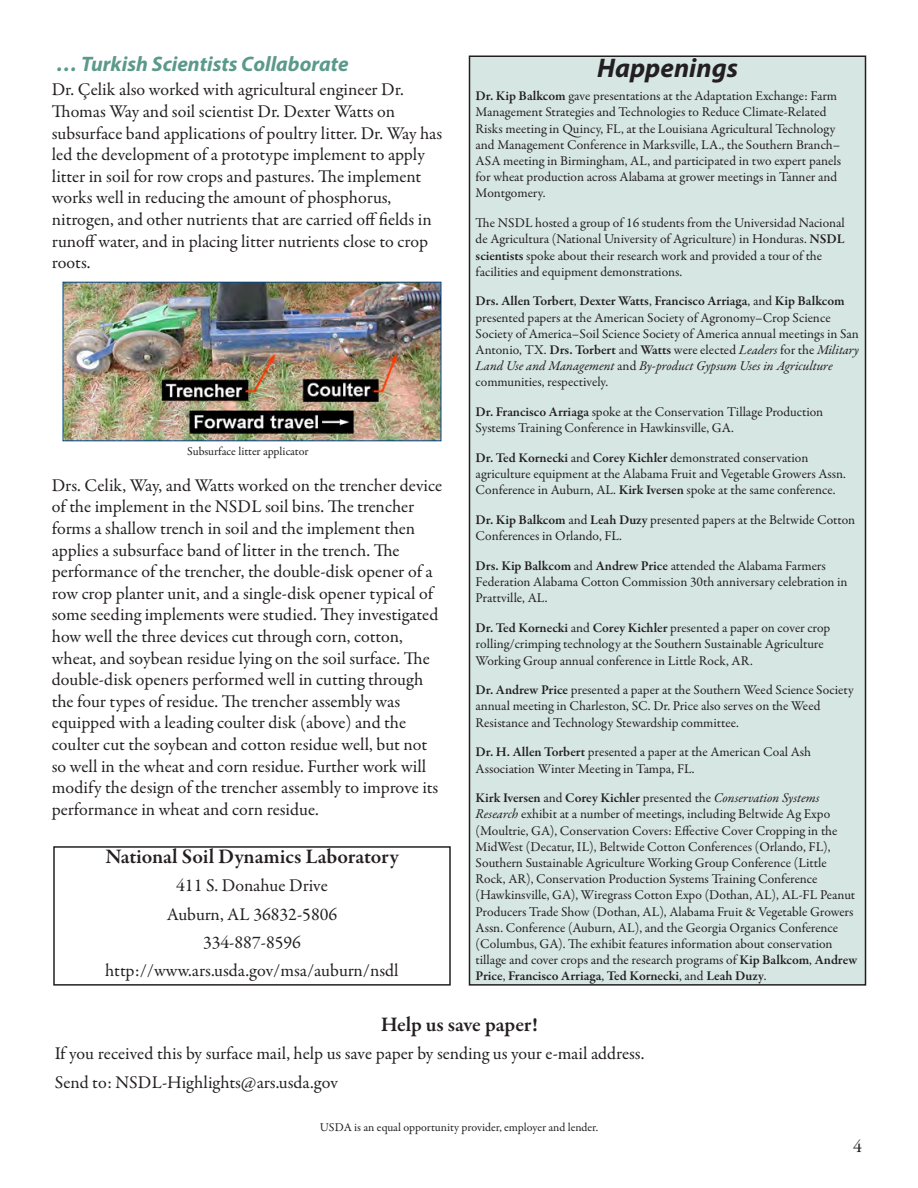
<style>
.page{position:relative;width:918px;height:1188px;background:#fff}
.page>*{position:absolute;margin:0;border:0;box-sizing:border-box;transform-origin:0 0}
.Header_1{font:italic 700 27px "Myriad Pro";color:#231f20}
.Body{font:600 21px "Garamond Premr Pro";letter-spacing:-.005em;color:#231f20}
.Header_2{font:italic 700 21px "Myriad Pro";color:#5b998b}
.Body-2{font:18px/21.6px "Garamond Premr Pro";color:#231f20}
.Box_Paragraph{font:13.5px/16.2px "Garamond Premr Pro";letter-spacing:-.005em;color:#231f20}
.t1{font:12px "Garamond Premr Pro";letter-spacing:-.005em;color:#231f20}
.s1{font-weight:600}
.s2{font-style:italic}
</style>
<div class="page">
<div style="left:53px;top:846px;width:398px;height:140px;border:2px solid #231f20"></div>
<div style="left:470px;top:56px;width:396px;height:929px;background:#d6e6e2"></div>
<div style="left:469px;top:56px;width:397px;height:930px;border:2px solid #231f20"></div>
<img style="left:65px;top:284px;width:374px;height:155px">
<div style="left:63px;top:282px;width:378px;height:159px;border:1px solid #004684"></div>
<p class="Header_2" style="left:56px;top:51px;width:294px">… Turkish Scientists Collaborate</p>
<p class="Header_1" style="left:597px;top:51px;width:142px">Happenings</p>
<p class="Box_Paragraph" style="left:476px;top:88px;width:367px"><span class="s1">Dr. Kip Balkcom</span> gave presentations at the Adaptation Exchange: Farm Management Strategies and Technologies to Reduce Climate-Related Risks meeting in Quincy, FL, at the Louisiana Agricultural Technology and Management Conference in Marksville, LA., the Southern Branch– ASA meeting in Birmingham, AL, and participated in two expert panels for wheat production across Alabama at grower meetings in Tanner and Montgomery.</p>
<p class="Box_Paragraph" style="left:476px;top:215px;width:371px">The NSDL hosted a group of 16 students from the Universidad Nacional de Agricultura (National University of Agriculture) in Honduras. <span class="s1">NSDL scientists</span> spoke about their research work and provided a tour of the facilities and equipment demonstrations.</p>
<p class="Box_Paragraph" style="left:476px;top:293px;width:385px"><span class="s1">Drs. Allen Torbert</span>, <span class="s1">Dexter Watts</span>, <span class="s1">Francisco Arriaga</span>, and <span class="s1">Kip Balkcom </span>presented papers at the American Society of Agronomy–Crop Science Society of America–Soil Science Society of America annual meetings in San Antonio, TX. <span class="s1">Drs. Torbert</span> and <span class="s1">Watts</span> were elected <span class="s2">Leaders</span> for the <span class="s2">Military Land Use and Management</span> and <span class="s2">By-product Gypsum Uses in Agriculture </span>communities, respectively.</p>
<p class="Box_Paragraph" style="left:476px;top:404px;width:349px"><span class="s1">Dr. Francisco Arriaga</span> spoke at the Conservation Tillage Production<br>Systems Training Conference in Hawkinsville, GA.</p>
<p class="Box_Paragraph" style="left:476px;top:450px;width:372px"><span class="s1">Dr. Ted Kornecki</span> and <span class="s1">Corey Kichler</span> demonstrated conservation agriculture equipment at the Alabama Fruit and Vegetable Growers Assn.<br>Conference in Auburn, AL. <span class="s1">Kirk Iversen</span> spoke at the same conference.</p>
<p class="Box_Paragraph" style="left:476px;top:512px;width:381px"><span class="s1">Dr. Kip Balkcom</span> and <span class="s1">Leah Duzy</span> presented papers at the Beltwide Cotton<br>Conferences in Orlando, FL.</p>
<p class="Box_Paragraph" style="left:476px;top:558px;width:373px"><span class="s1">Drs. Kip Balkcom</span> and <span class="s1">Andrew Price</span> attended the Alabama Farmers<br>Federation Alabama Cotton Commission 30th anniversary celebration in<br>Prattville, AL.</p>
<p class="Box_Paragraph" style="left:476px;top:620px;width:356px"><span class="s1">Dr. Ted Kornecki</span> and <span class="s1">Corey Kichler</span> presented a paper on cover crop rolling/crimping technology at the Southern Sustainable Agriculture<br>Working Group annual conference in Little Rock, AR.</p>
<p class="Box_Paragraph" style="left:476px;top:682px;width:380px"><span class="s1">Dr. Andrew Price</span> presented a paper at the Southern Weed Science Society annual meeting in Charleston, SC. Dr. Price also serves on the Weed<br>Resistance and Technology Stewardship committee.</p>
<p class="Box_Paragraph" style="left:476px;top:744px;width:337px"><span class="s1">Dr. H. Allen Torbert</span> presented a paper at the American Coal Ash<br>Association Winter Meeting in Tampa, FL.</p>
<p class="Box_Paragraph" style="left:476px;top:790px;width:383px"><span class="s1">Kirk Iversen</span> and <span class="s1">Corey Kichler</span> presented the <span class="s2">Conservation Systems Research</span> exhibit at a number of meetings, including Beltwide Ag Expo (Moultrie, GA), Conservation Covers: Effective Cover Cropping in the MidWest (Decatur, IL), Beltwide Cotton Conferences (Orlando, FL), Southern Sustainable Agriculture Working Group Conference (Little Rock, AR), Conservation Production Systems Training Conference (Hawkinsville, GA), Wiregrass Cotton Expo (Dothan, AL), AL-FL Peanut Producers Trade Show (Dothan, AL), Alabama Fruit &amp; Vegetable Growers Assn. Conference (Auburn, AL), and the Georgia Organics Conference (Columbus, GA). The exhibit features information about conservation tillage and cover crops and the research programs of <span class="s1">Kip Balkcom</span>, <span class="s1">Andrew Price</span>, <span class="s1">Francisco Arriaga</span>, <span class="s1">Ted Kornecki</span>, and <span class="s1">Leah Duzy</span>.</p>
<p class="Body-2" style="left:52px;top:79px;width:392px">Dr. Çelik also worked with agricultural engineer Dr.<br>Thomas Way and soil scientist Dr. Dexter Watts on subsurface band applications of poultry litter. Dr. Way has led the development of a prototype implement to apply litter in soil for row crops and pastures. The implement works well in reducing the amount of phosphorus, nitrogen, and other nutrients that are carried off fields in runoff water, and in placing litter nutrients close to crop roots.</p>
<p class="t1" style="left:187px;top:444px;width:123px">Subsurface litter applicator</p>
<p class="Body-2" style="left:52px;top:475px;width:392px">Drs. Celik, Way, and Watts worked on the trencher device of the implement in the NSDL soil bins. The trencher forms a shallow trench in soil and the implement then applies a subsurface band of litter in the trench. The performance of the trencher, the double-disk opener of a row crop planter unit, and a single-disk opener typical of some seeding implements were studied. They investigated how well the three devices cut through corn, cotton, wheat, and soybean residue lying on the soil surface. The double-disk openers performed well in cutting through the four types of residue. The trencher assembly was equipped with a leading coulter disk (above) and the coulter cut the soybean and cotton residue well, but not so well in the wheat and corn residue. Further work will modify the design of the trencher assembly to improve its performance in wheat and corn residue.</p>
<p class="Body" style="left:105px;top:844px;width:295px">National Soil Dynamics Laboratory</p>
<p class="Body-2" style="left:176px;top:875px;width:153px">411 S. Donahue Drive</p>
<p class="Body-2" style="left:167px;top:904px;width:172px">Auburn, AL 36832-5806</p>
<p class="Body-2" style="left:203px;top:932px;width:99px">334-887-8596</p>
<p class="Body-2" style="left:105px;top:960px;width:295px">http://www.ars.usda.gov/msa/auburn/nsdl</p>
<p class="Body" style="left:381px;top:1012px;width:159px">Help us save paper!</p>
<p class="Body-2" style="left:55px;top:1043px;width:591px">If you received this by surface mail, help us save paper by sending us your e-mail address.</p>
<p class="Body-2" style="left:55px;top:1072px;width:285px">Send to: NSDL-Highlights@ars.usda.gov</p>
<p class="t1" style="left:320px;top:1120px;width:280px">USDA is an equal opportunity provider, employer and lender.</p>
<p class="Body-2" style="left:853px;top:1136px;width:10px">4</p>
</div>
